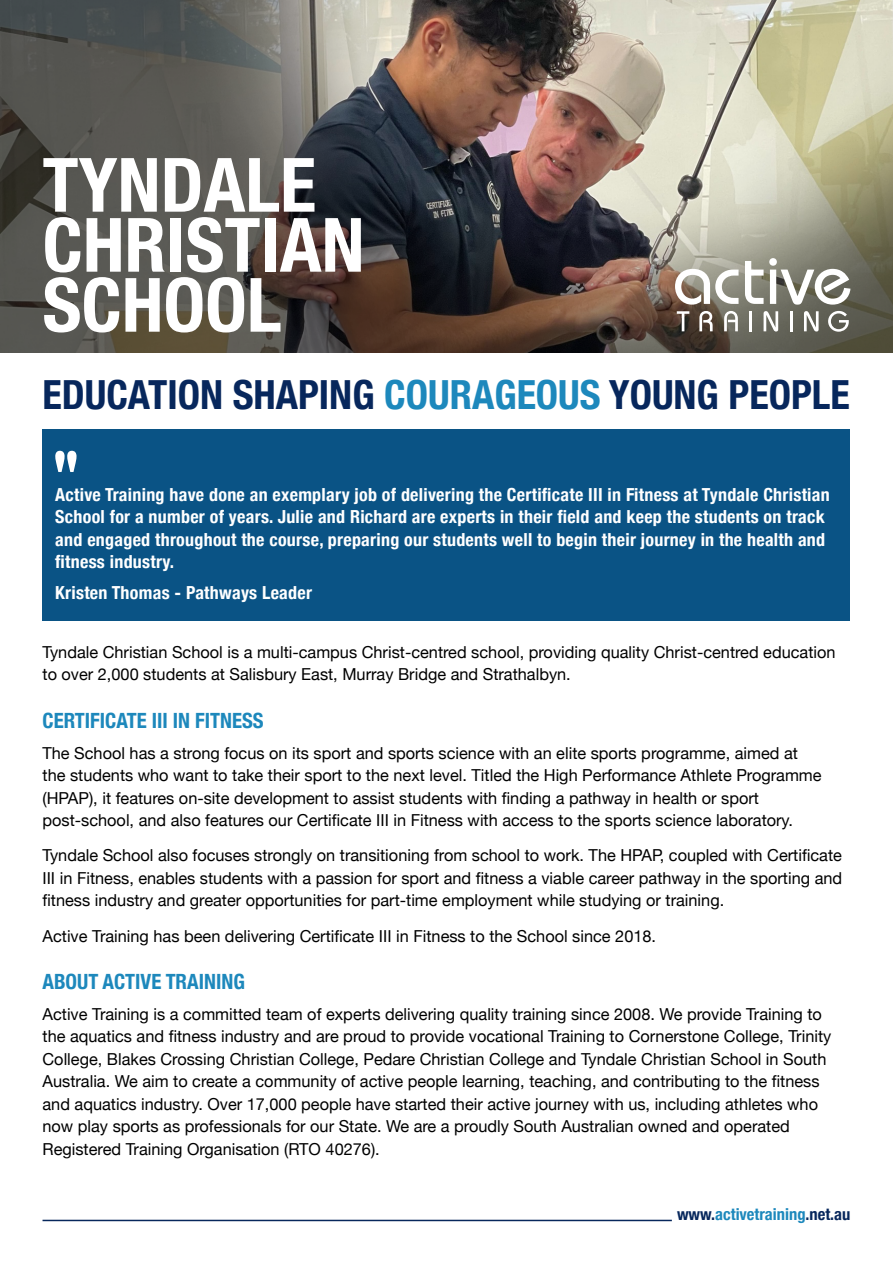
<style>
.page{position:relative;width:893px;height:1263px;background:#fff}
.page>*{position:absolute;margin:0;border:0;box-sizing:border-box;transform-origin:0 0}
.t1{font:700 condensed 75px/60px "Helvetica Neue";color:#fff}
.t2{font:700 condensed 40.2px "Helvetica Neue";color:#07275c}
.t3{font:700 condensed 21px "Helvetica Neue";color:#1d88bc}
.t4{font:700 condensed 18px/22.5px "Helvetica Neue";letter-spacing:.015em;color:#fff}
.t5{font:16.5px/22.5px "Helvetica Neue";color:#000}
.t6{font:700 condensed 16.5px "Helvetica Neue";color:#1d88bc}
.s1{color:#1d88bc}
.s2{color:#07275c}
</style>
<div class="page">
<img style="left:0;top:0;width:893px;height:353px">
<hr style="left:43px;top:1220px;width:629px;height:1px;background:#07275c">
<div style="left:43px;top:429px;width:807px;height:192px;background:#0a5385"></div>
<svg style="left:55px;top:451px;width:22px;height:21px"></svg>
<svg style="left:675px;top:269px;width:63px;height:36px"></svg>
<svg style="left:745px;top:258px;width:105px;height:47px"></svg>
<svg style="left:677px;top:311px;width:12px;height:20px"></svg>
<svg style="left:699px;top:311px;width:14px;height:20px"></svg>
<svg style="left:724px;top:311px;width:14px;height:20px"></svg>
<hr style="left:749px;top:311px;width:3px;height:20px;background:#fff">
<svg style="left:764px;top:311px;width:14px;height:20px"></svg>
<hr style="left:790px;top:311px;width:2px;height:20px;background:#fff">
<svg style="left:804px;top:311px;width:15px;height:20px"></svg>
<svg style="left:828px;top:311px;width:21px;height:21px"></svg>
<h1 class="t1" style="left:43px;top:150px;width:324px">TYNDALE<br>CHRISTIAN<br>SCHOOL</h1>
<h2 class="t2" style="left:43px;top:361px;width:809px">EDUCATION SHAPING <span class="s1">COURAGEOUS</span> YOUNG PEOPLE</h2>
<p class="t4" style="left:55px;top:482px;width:776px">Active Training have done an exemplary job of delivering the Certificate III in Fitness at Tyndale Christian School for a number of years. Julie and Richard are experts in their field and keep the students on track and engaged throughout the course, preparing our students well to begin their journey in the health and fitness industry.</p>
<p class="t4" style="left:55px;top:580px;width:258px">Kristen Thomas - Pathways Leader</p>
<p class="t5" style="left:43px;top:642px;width:795px">Tyndale Christian School is a multi-campus Christ-centred school, providing quality Christ-centred education to over 2,000 students at Salisbury East, Murray Bridge and Strathalbyn.</p>
<p class="t3" style="left:43px;top:703px;width:223px">CERTIFICATE III IN FITNESS</p>
<p class="t5" style="left:43px;top:742px;width:781px">The School has a strong focus on its sport and sports science with an elite sports programme, aimed at the students who want to take their sport to the next level. Titled the High Performance Athlete Programme (HPAP), it features on-site development to assist students with finding a pathway in health or sport post-school, and also features our Certificate III in Fitness with access to the sports science laboratory.</p>
<p class="t5" style="left:43px;top:845px;width:801px;text-align:justify">Tyndale School also focuses strongly on transitioning from school to work. The HPAP, coupled with Certificate III in Fitness, enables students with a passion for sport and fitness a viable career pathway in the sporting and fitness industry and greater opportunities for part-time employment while studying or training.</p>
<p class="t5" style="left:43px;top:925px;width:615px">Active Training has been delivering Certificate III in Fitness to the School since 2018.</p>
<p class="t3" style="left:43px;top:964px;width:204px">ABOUT ACTIVE TRAINING</p>
<p class="t5" style="left:43px;top:1004px;width:790px">Active Training is a committed team of experts delivering quality training since 2008. We provide Training to the aquatics and fitness industry and are proud to provide vocational Training to Cornerstone College, Trinity College, Blakes Crossing Christian College, Pedare Christian College and Tyndale Christian School in South Australia. We aim to create a community of active people learning, teaching, and contributing to the fitness and aquatics industry. Over 17,000 people have started their active journey with us, including athletes who now play sports as professionals for our State. We are a proudly South Australian owned and operated Registered Training Organisation (RTO 40276).</p>
<p class="t6" style="left:677px;top:1200px;width:175px"><span class="s2">www.</span>activetraining<span class="s2">.net.au</span></p>
</div>
